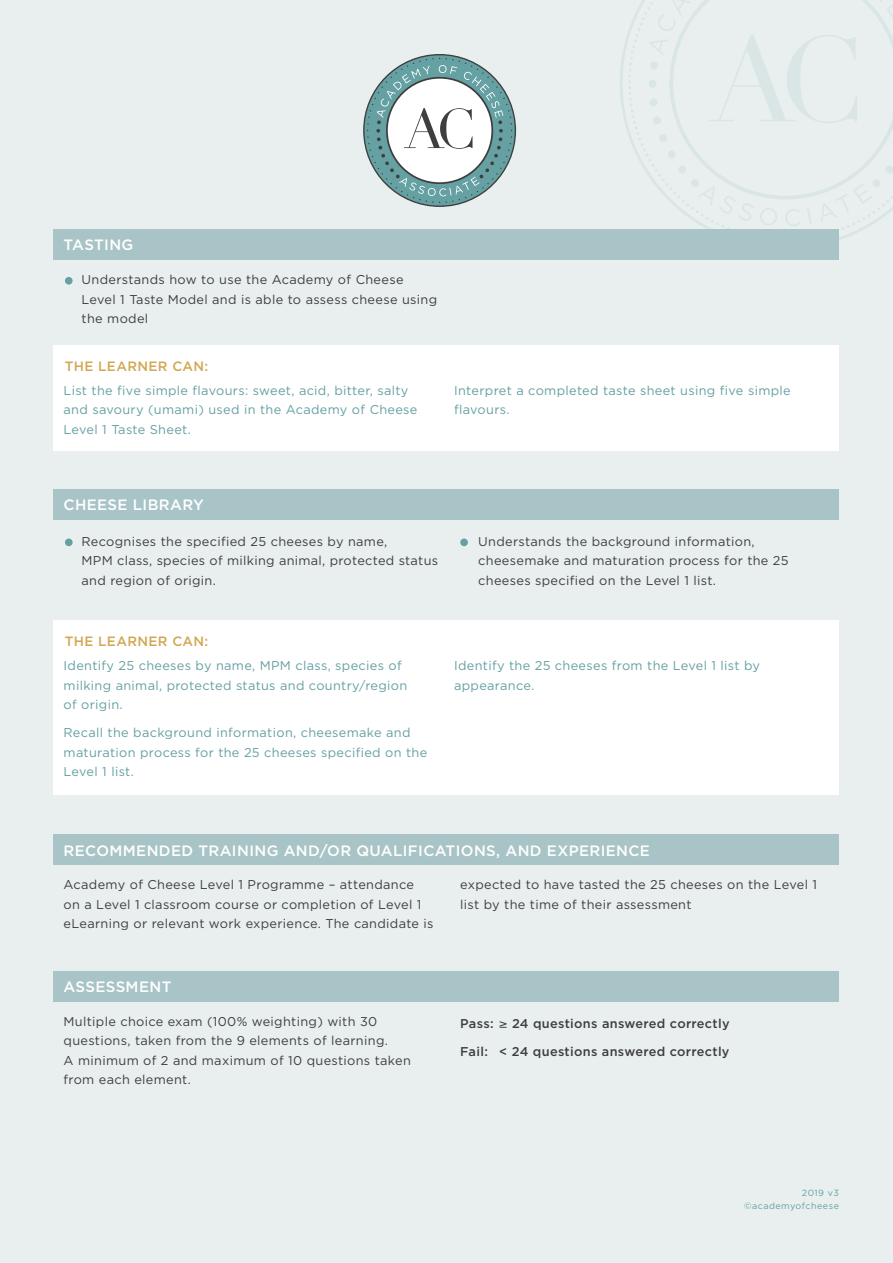
<style>
.page{position:relative;width:893px;height:1263px;background:#e9efef}
.page>*{position:absolute;margin:0;border:0;box-sizing:border-box;transform-origin:0 0}
.t1{font:500 15px "Gotham";letter-spacing:.025em;color:#fff}
.t2{font:500 13.5px "Gotham";letter-spacing:.025em;color:#d2a751}
.t3{font:12.75px/19.5px "Gotham";letter-spacing:.025em;color:#3e3e3f}
.t4{font:12.75px/19.5px "Gotham";letter-spacing:.025em;color:#65a0a2}
.t5{font:500 12.75px "Gotham";letter-spacing:.025em;color:#3e3e3f}
.t6{font:9px "Gotham";letter-spacing:.05em;color:#65a0a2}
</style>
<div class="page">
<div style="left:54px;top:621px;width:785px;height:174px;background:#fff"></div>
<div style="left:54px;top:489px;width:785px;height:30px;background:#a9c4c7"></div>
<div style="left:54px;top:834px;width:785px;height:31px;background:#a9c4c7"></div>
<div style="left:54px;top:971px;width:785px;height:31px;background:#a9c4c7"></div>
<div style="left:65px;top:538px;width:8px;height:8px;background:#65a0a2;border-radius:50%"></div>
<div style="left:460px;top:538px;width:8px;height:8px;background:#65a0a2;border-radius:50%"></div>
<svg style="left:628px;top:0;width:239px;height:240px"></svg>
<div style="left:648px;top:80px;width:9px;height:8px;background:#e4ecec;border-radius:50%"></div>
<svg style="left:649px;top:0;width:244px;height:227px"></svg>
<div style="left:54px;top:345px;width:785px;height:105px;background:#fff"></div>
<div style="left:65px;top:277px;width:8px;height:8px;background:#65a0a2;border-radius:50%"></div>
<div style="left:54px;top:230px;width:785px;height:30px;background:#a9c4c7"></div>
<svg style="left:366px;top:57px;width:147px;height:147px"></svg>
<p class="t1" style="left:64px;top:236px;width:71px">TASTING</p>
<p class="t3" style="left:82px;top:270px;width:357px">Understands how to use the Academy of Cheese<br>Level 1 Taste Model and is able to assess cheese using the model</p>
<p class="t2" style="left:65px;top:358px;width:145px">THE LEARNER CAN:</p>
<p class="t4" style="left:64px;top:380px;width:355px">List the five simple flavours: sweet, acid, bitter, salty and savoury (umami) used in the Academy of Cheese<br>Level 1 Taste Sheet.</p>
<p class="t4" style="left:454px;top:380px;width:338px">Interpret a completed taste sheet using five simple flavours.</p>
<p class="t1" style="left:64px;top:496px;width:142px">CHEESE LIBRARY</p>
<p class="t3" style="left:82px;top:531px;width:358px">Recognises the specified 25 cheeses by name,<br>MPM class, species of milking animal, protected status and region of origin.</p>
<p class="t3" style="left:478px;top:531px;width:312px">Understands the background information, cheesemake and maturation process for the 25 cheeses specified on the Level 1 list.</p>
<p class="t2" style="left:65px;top:634px;width:145px">THE LEARNER CAN:</p>
<p class="t4" style="left:64px;top:656px;width:345px">Identify 25 cheeses by name, MPM class, species of milking animal, protected status and country/region of origin.</p>
<p class="t4" style="left:64px;top:723px;width:365px">Recall the background information, cheesemake and maturation process for the 25 cheeses specified on the<br>Level 1 list.</p>
<p class="t4" style="left:454px;top:656px;width:307px">Identify the 25 cheeses from the Level 1 list by appearance.</p>
<p class="t1" style="left:64px;top:842px;width:588px">RECOMMENDED TRAINING AND/OR QUALIFICATIONS, AND EXPERIENCE</p>
<p class="t3" style="left:64px;top:875px;width:372px">Academy of Cheese Level 1 Programme – attendance<br>on a Level 1 classroom course or completion of Level 1 eLearning or relevant work experience. The candidate is</p>
<p class="t3" style="left:460px;top:875px;width:358px">expected to have tasted the 25 cheeses on the Level 1 list by the time of their assessment</p>
<p class="t1" style="left:64px;top:978px;width:109px">ASSESSMENT</p>
<p class="t3" style="left:64px;top:1011px;width:349px">Multiple choice exam (100% weighting) with 30 questions, taken from the 9 elements of learning.<br>A minimum of 2 and maximum of 10 questions taken from each element.</p>
<p class="t5" style="left:460px;top:1016px;width:271px">Pass: ≥ 24 questions answered correctly</p>
<p class="t5" style="left:460px;top:1044px;width:271px">Fail: &lt; 24 questions answered correctly</p>
<p class="t6" style="left:802px;top:1187px;width:39px">2019 v3</p>
<p class="t6" style="left:744px;top:1200px;width:96px">©academyofcheese</p>
</div>
